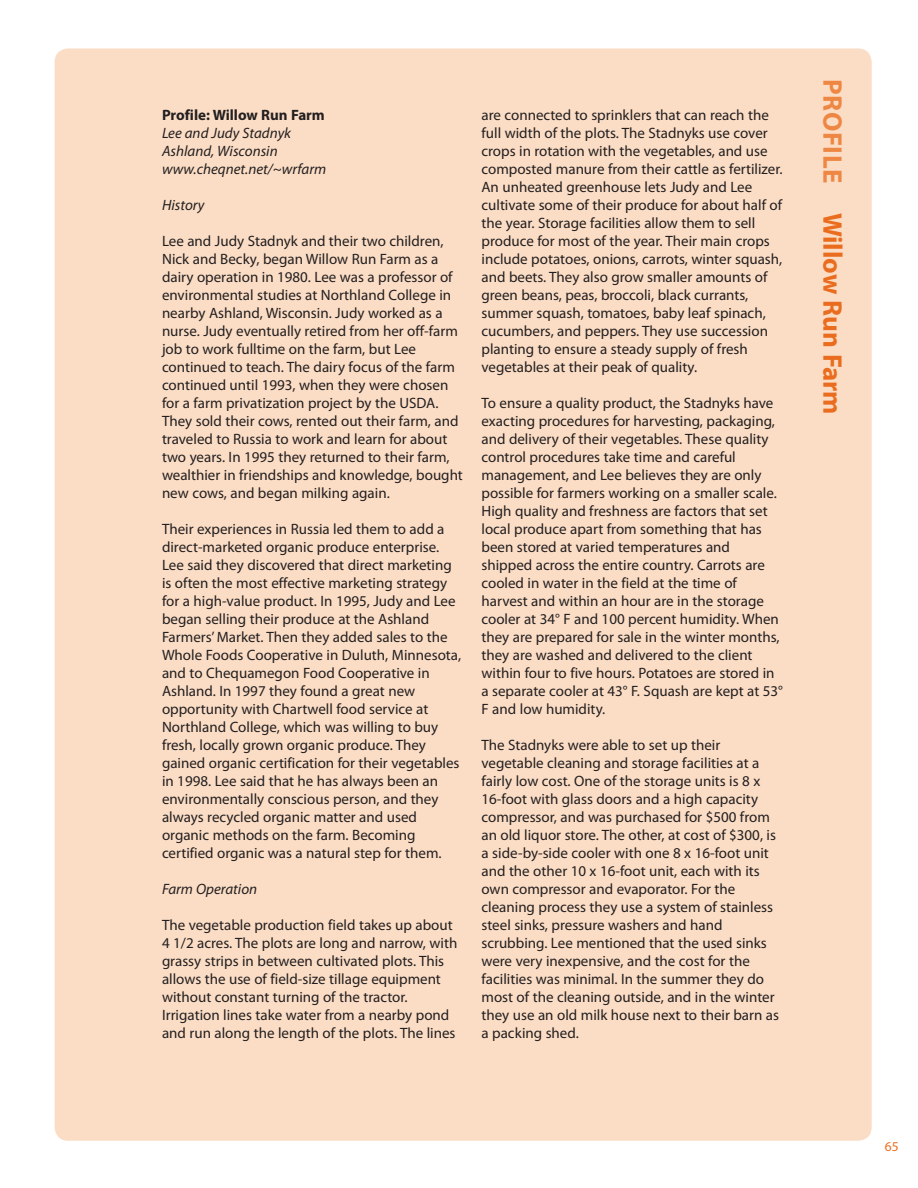
<style>
.page{position:relative;width:918px;height:1188px;background:#fff}
.page>*{position:absolute;margin:0;border:0;box-sizing:border-box;transform-origin:0 0}
.t1{font:700 27px "Myriad Pro";color:#ea6d1f}
.t2{font:15px/18px "Myriad Pro";color:#231f20}
.t3{font:italic 15px "Myriad Pro";color:#231f20}
.t4{font:700 15px "Myriad Pro";color:#231f20}
.misc_page{font:13.5px "Myriad Pro";color:#ea6d1f}
.s1{color:#ee8743}
</style>
<div class="page">
<div style="left:55px;top:48px;width:817px;height:1093px;background:#fbddc5;border-radius:14px"></div>
<p class="t4" style="left:162px;top:105px;width:164px">Profile: Willow Run Farm</p>
<p class="t3" style="left:162px;top:123px;width:131px">Lee and Judy Stadnyk</p>
<p class="t3" style="left:162px;top:141px;width:117px">Ashland, Wisconsin</p>
<p class="t3" style="left:162px;top:159px;width:166px">www.cheqnet.net/~wrfarm</p>
<p class="t3" style="left:162px;top:195px;width:44px">History</p>
<p class="t2" style="left:162px;top:232px;width:302px">Lee and Judy Stadnyk and their two children, Nick and Becky, began Willow Run Farm as a dairy operation in 1980. Lee was a professor of environmental studies at Northland College in nearby Ashland, Wisconsin. Judy worked as a nurse. Judy eventually retired from her off-farm job to work fulltime on the farm, but Lee continued to teach. The dairy focus of the farm continued until 1993, when they were chosen for a farm privatization project by the USDA.<br>They sold their cows, rented out their farm, and traveled to Russia to work and learn for about two years. In 1995 they returned to their farm, wealthier in friendships and knowledge, bought new cows, and began milking again.</p>
<p class="t2" style="left:162px;top:520px;width:301px">Their experiences in Russia led them to add a direct-marketed organic produce enterprise.<br>Lee said they discovered that direct marketing is often the most effective marketing strategy for a high-value product. In 1995, Judy and Lee began selling their produce at the Ashland Farmers’ Market. Then they added sales to the Whole Foods Cooperative in Duluth, Minnesota, and to Chequamegon Food Cooperative in Ashland. In 1997 they found a great new opportunity with Chartwell food service at Northland College, which was willing to buy fresh, locally grown organic produce. They gained organic certification for their vegetables in 1998. Lee said that he has always been an environmentally conscious person, and they always recycled organic matter and used organic methods on the farm. Becoming certified organic was a natural step for them.</p>
<p class="t3" style="left:162px;top:879px;width:97px">Farm Operation</p>
<p class="t2" style="left:162px;top:916px;width:297px">The vegetable production field takes up about 4 1/2 acres. The plots are long and narrow, with grassy strips in between cultivated plots. This allows the use of field-size tillage equipment without constant turning of the tractor.<br>Irrigation lines take water from a nearby pond and run along the length of the plots. The lines</p>
<p class="t2" style="left:482px;top:106px;width:303px">are connected to sprinklers that can reach the full width of the plots. The Stadnyks use cover crops in rotation with the vegetables, and use composted manure from their cattle as fertilizer.<br>An unheated greenhouse lets Judy and Lee cultivate some of their produce for about half of the year. Storage facilities allow them to sell produce for most of the year. Their main crops include potatoes, onions, carrots, winter squash, and beets. They also grow smaller amounts of green beans, peas, broccoli, black currants, summer squash, tomatoes, baby leaf spinach, cucumbers, and peppers. They use succession planting to ensure a steady supply of fresh vegetables at their peak of quality.</p>
<p class="t2" style="left:482px;top:394px;width:303px">To ensure a quality product, the Stadnyks have exacting procedures for harvesting, packaging, and delivery of their vegetables. These quality control procedures take time and careful management, and Lee believes they are only possible for farmers working on a smaller scale.<br>High quality and freshness are factors that set local produce apart from something that has been stored at varied temperatures and shipped across the entire country. Carrots are cooled in water in the field at the time of harvest and within an hour are in the storage cooler at 34° F and 100 percent humidity. When they are prepared for sale in the winter months, they are washed and delivered to the client within four to five hours. Potatoes are stored in a separate cooler at 43° F. Squash are kept at 53° F and low humidity.</p>
<p class="t2" style="left:482px;top:736px;width:299px">The Stadnyks were able to set up their vegetable cleaning and storage facilities at a fairly low cost. One of the storage units is 8 x 16-foot with glass doors and a high capacity compressor, and was purchased for $500 from an old liquor store. The other, at cost of $300, is a side-by-side cooler with one 8 x 16-foot unit and the other 10 x 16-foot unit, each with its own compressor and evaporator. For the cleaning process they use a system of stainless steel sinks, pressure washers and hand scrubbing. Lee mentioned that the used sinks were very inexpensive, and the cost for the facilities was minimal. In the summer they do most of the cleaning outside, and in the winter they use an old milk house next to their barn as a packing shed.</p>
<p class="t1" style="left:850px;top:79px;width:337px;rotate:90deg"><span class="s1">PROFILE</span> Willow Run Farm</p>
<p class="misc_page" style="left:885px;top:1138px;width:15px">65</p>
</div>
